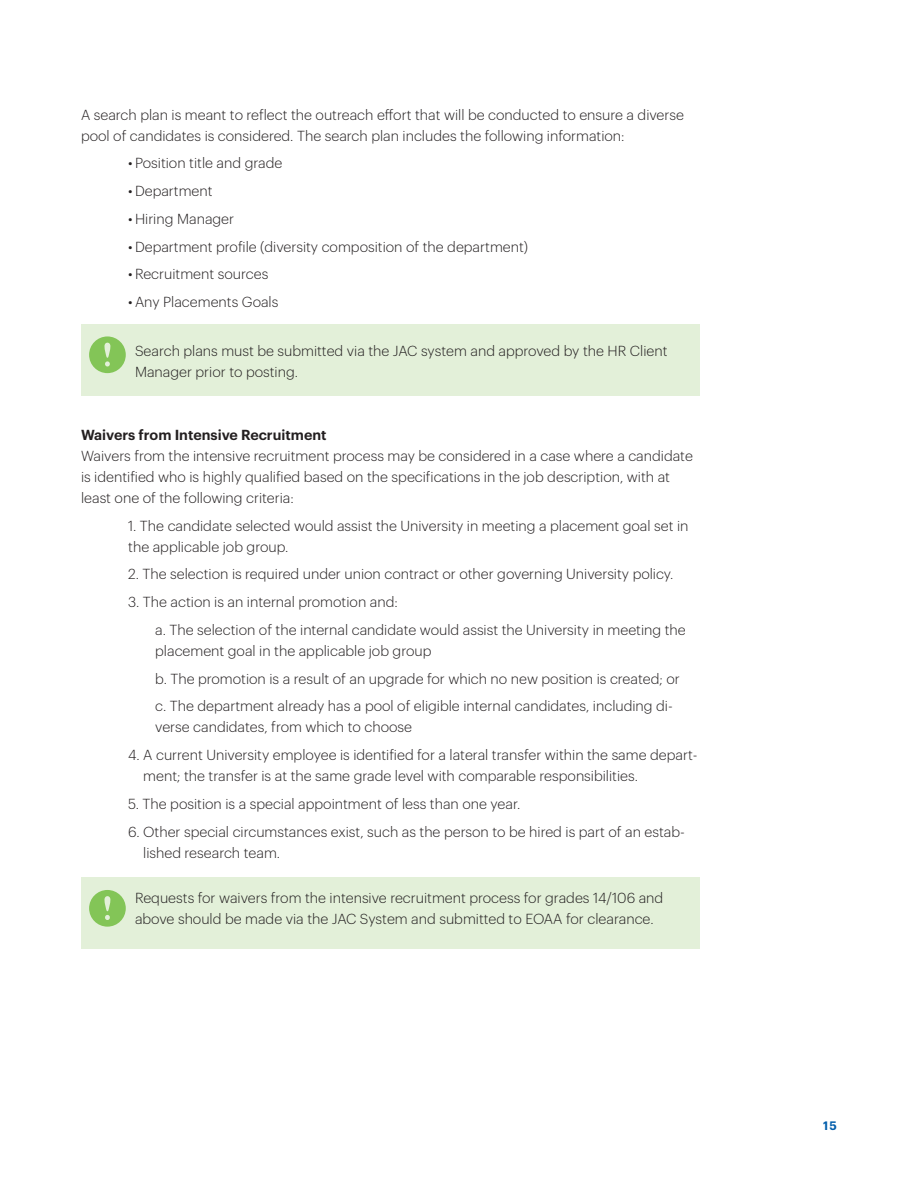
<style>
.page{position:relative;width:918px;height:1188px;background:#fff}
.page>*{position:absolute;margin:0;border:0;box-sizing:border-box;transform-origin:0 0}
.bulleted_list{font:300 14.25px/21px "Graphik";color:#231f20}
.chead{font:600 14.25px "Graphik";color:#231f20}
.t1{font:600 12px "Graphik";color:#015dab}
</style>
<div class="page">
<div style="left:81px;top:878px;width:619px;height:71px;background:#e3f0d9"></div>
<svg style="left:89px;top:890px;width:37px;height:37px"></svg>
<div style="left:81px;top:324px;width:619px;height:71px;background:#e3f0d9"></div>
<svg style="left:89px;top:336px;width:37px;height:37px"></svg>
<p class="bulleted_list" style="left:81px;top:103px;width:604px">A search plan is meant to reflect the outreach effort that will be conducted to ensure a diverse pool of candidates is considered. The search plan includes the following information:</p>
<p class="bulleted_list" style="left:128px;top:152px;width:156px">• Position title and grade</p>
<p class="bulleted_list" style="left:128px;top:179px;width:86px">• Department</p>
<p class="bulleted_list" style="left:128px;top:207px;width:107px">• Hiring Manager</p>
<p class="bulleted_list" style="left:128px;top:235px;width:401px">• Department profile (diversity composition of the department)</p>
<p class="bulleted_list" style="left:128px;top:263px;width:142px">• Recruitment sources</p>
<p class="bulleted_list" style="left:128px;top:290px;width:152px">• Any Placements Goals</p>
<p class="bulleted_list" style="left:135px;top:339px;width:534px">Search plans must be submitted via the JAC system and approved by the HR Client<br>Manager prior to posting.</p>
<p class="chead" style="left:81px;top:424px;width:247px">Waivers from Intensive Recruitment</p>
<p class="bulleted_list" style="left:81px;top:444px;width:613px">Waivers from the intensive recruitment process may be considered in a case where a candidate is identified who is highly qualified based on the specifications in the job description, with at least one of the following criteria:</p>
<p class="bulleted_list" style="left:128px;top:514px;width:562px">1. The candidate selected would assist the University in meeting a placement goal set in the applicable job group.</p>
<p class="bulleted_list" style="left:128px;top:563px;width:547px">2. The selection is required under union contract or other governing University policy.</p>
<p class="bulleted_list" style="left:128px;top:590px;width:271px">3. The action is an internal promotion and:</p>
<p class="bulleted_list" style="left:155px;top:618px;width:532px">a. The selection of the internal candidate would assist the University in meeting the placement goal in the applicable job group</p>
<p class="bulleted_list" style="left:155px;top:667px;width:526px">b. The promotion is a result of an upgrade for which no new position is created; or</p>
<p class="bulleted_list" style="left:155px;top:695px;width:519px">c. The department already has a pool of eligible internal candidates, including di&shy;verse candidates, from which to choose</p>
<p class="bulleted_list" style="left:143px;top:743px;width:556px;text-indent:-15px">4. A current University employee is identified for a lateral transfer within the same depart&shy;ment; the transfer is at the same grade level with comparable responsibilities.</p>
<p class="bulleted_list" style="left:128px;top:792px;width:394px">5. The position is a special appointment of less than one year.</p>
<p class="bulleted_list" style="left:143px;top:820px;width:543px;text-indent:-15px">6. Other special circumstances exist, such as the person to be hired is part of an estab&shy;lished research team.</p>
<p class="bulleted_list" style="left:135px;top:886px;width:530px">Requests for waivers from the intensive recruitment process for grades 14/106 and above should be made via the JAC System and submitted to EOAA for clearance.</p>
<p class="t1" style="left:823px;top:1117px;width:15px">15</p>
</div>
